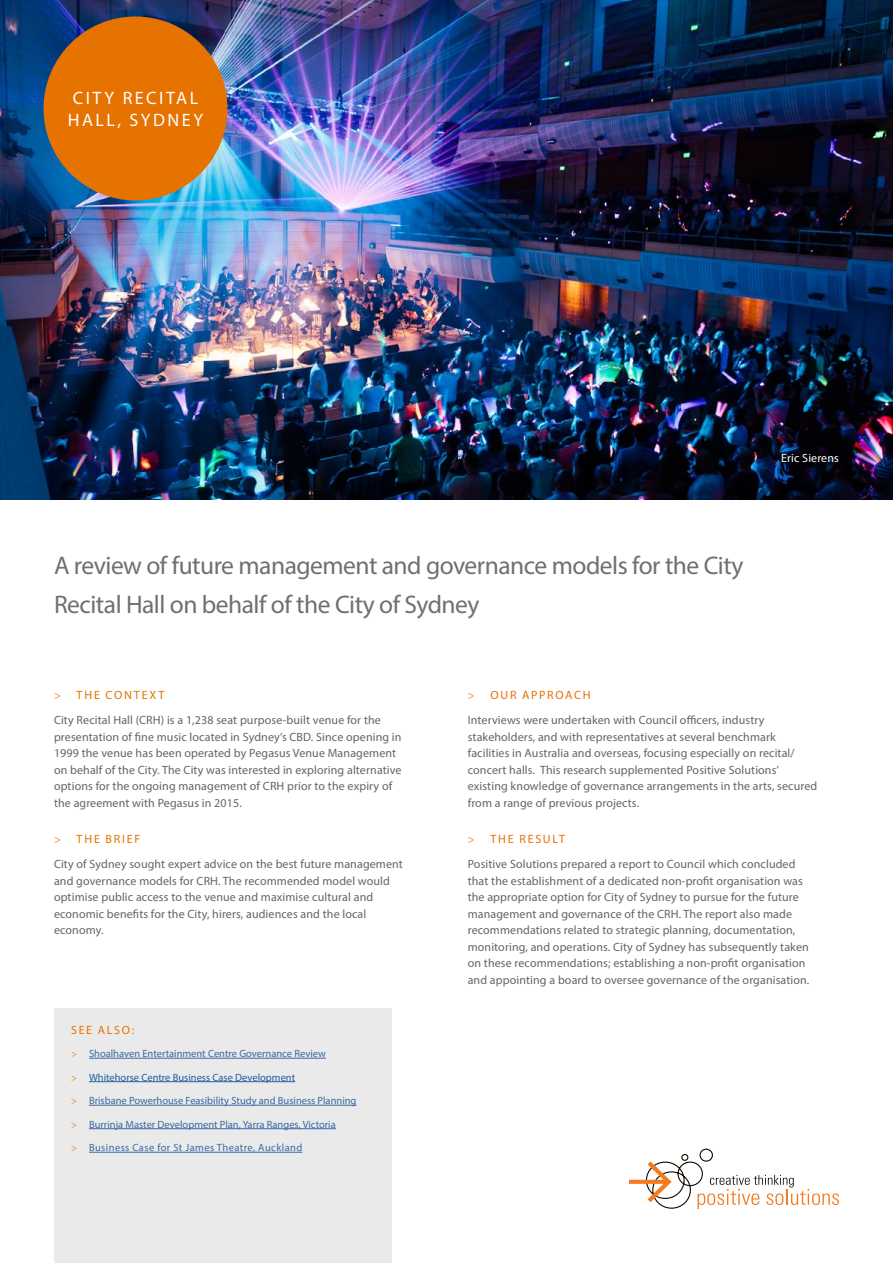
<style>
.page{position:relative;width:893px;height:1263px;background:#fff}
.page>*{position:absolute;margin:0;border:0;box-sizing:border-box;transform-origin:0 0}
.t1{font:25.5px/39.6px "Myriad Pro";letter-spacing:-.02em;color:#6d7074}
.t2{font:18px/22.5px "Myriad Pro";letter-spacing:.14em;color:#fff}
.t3{font:12px/16.5px "Myriad Pro";letter-spacing:.01em;color:#61646a}
.t4{font:12px "Myriad Pro";letter-spacing:.01em;color:#fff}
.t5{font:12px "Myriad Pro";letter-spacing:.14em;color:#e67200}
.t6{font:10.5px "Myriad Pro";color:#3a68a5}
.t7{font:10.5px "Myriad Pro";color:#215e9e}
.t8{font:10.5px "Myriad Pro";letter-spacing:.04em;color:#3a68a5}
.s1{font-family:"Minion Pro";color:#e67200}
.s2{color:#e67200}
.s3{font-family:"Minion Pro";color:#e77721}
</style>
<div class="page">
<img style="left:0;top:0;width:893px;height:500px">
<div style="left:44px;top:17px;width:183px;height:183px;background:#e67200;border-radius:50%"></div>
<div style="left:54px;top:1008px;width:337px;height:255px;background:#eaeaea"></div>
<hr style="left:89px;top:1058px;width:237px;height:1px;background:#3a68a5">
<hr style="left:89px;top:1081px;width:206px;height:1px;background:#215e9e">
<hr style="left:89px;top:1105px;width:268px;height:1px;background:#3a68a5">
<hr style="left:89px;top:1128px;width:247px;height:1px;background:#3a68a5">
<hr style="left:89px;top:1152px;width:213px;height:1px;background:#3a68a5">
<svg style="left:629px;top:1148px;width:210px;height:61px"></svg>
<h2 class="t2" style="left:68px;top:86px;width:137px">CITY RECITAL<br>HALL, SYDNEY</h2>
<h1 class="t1" style="left:54px;top:545px;width:691px">A review of future management and governance models for the City<br>Recital Hall on behalf of the City of Sydney</h1>
<p class="t4" style="left:781px;top:450px;width:59px">Eric Sierens</p>
<p class="t3" style="left:54px;top:682px;width:328px;line-height:25px"><span class="s1">&gt;</span> <span class="s2">THE CONTEXT<br></span>City Recital Hall (CRH) is a 1,238 seat purpose-built venue for the</p>
<p class="t3" style="left:54px;top:728px;width:349px">presentation of fine music located in Sydney’s CBD. Since opening in 1999 the venue has been operated by Pegasus Venue Management on behalf of the City. The City was interested in exploring alternative options for the ongoing management of CRH prior to the expiry of the agreement with Pegasus in 2015.</p>
<p class="t3" style="left:54px;top:826px;width:350px;line-height:25px"><span class="s1">&gt;</span> <span class="s2">THE BRIEF<br></span>City of Sydney sought expert advice on the best future management</p>
<p class="t3" style="left:54px;top:872px;width:337px">and governance models for CRH. The recommended model would optimise public access to the venue and maximise cultural and economic benefits for the City, hirers, audiences and the local economy.</p>
<p class="t5" style="left:71px;top:1022px;width:65px">SEE ALSO:</p>
<p class="t6" style="left:71px;top:1047px;width:256px"><span class="s3">&gt;</span> Shoalhaven Entertainment Centre Governance Review</p>
<p class="t7" style="left:71px;top:1071px;width:226px"><span class="s1">&gt;</span> Whitehorse Centre Business Case Development</p>
<p class="t6" style="left:71px;top:1094px;width:287px"><span class="s3">&gt;</span> Brisbane Powerhouse Feasibility Study and Business Planning</p>
<p class="t6" style="left:71px;top:1118px;width:266px"><span class="s3">&gt;</span> Burrinja Master Development Plan, Yarra Ranges, Victoria</p>
<p class="t8" style="left:71px;top:1141px;width:233px"><span class="s3">&gt;</span> Business Case for St James Theatre, Auckland</p>
<p class="t3" style="left:468px;top:682px;width:298px;line-height:25px"><span class="s1">&gt;</span> <span class="s2">OUR APPROACH<br></span>Interviews were undertaken with Council officers, industry</p>
<p class="t3" style="left:468px;top:728px;width:351px">stakeholders, and with representatives at several benchmark facilities in Australia and overseas, focusing especially on recital/ concert halls. This research supplemented Positive Solutions’ existing knowledge of governance arrangements in the arts, secured from a range of previous projects.</p>
<p class="t3" style="left:468px;top:826px;width:329px;line-height:25px"><span class="s1">&gt;</span> <span class="s2">THE RESULT<br></span>Positive Solutions prepared a report to Council which concluded</p>
<p class="t3" style="left:468px;top:872px;width:343px">that the establishment of a dedicated non-profit organisation was the appropriate option for City of Sydney to pursue for the future management and governance of the CRH. The report also made recommendations related to strategic planning, documentation, monitoring, and operations. City of Sydney has subsequently taken on these recommendations; establishing a non-profit organisation and appointing a board to oversee governance of the organisation.</p>
</div>
